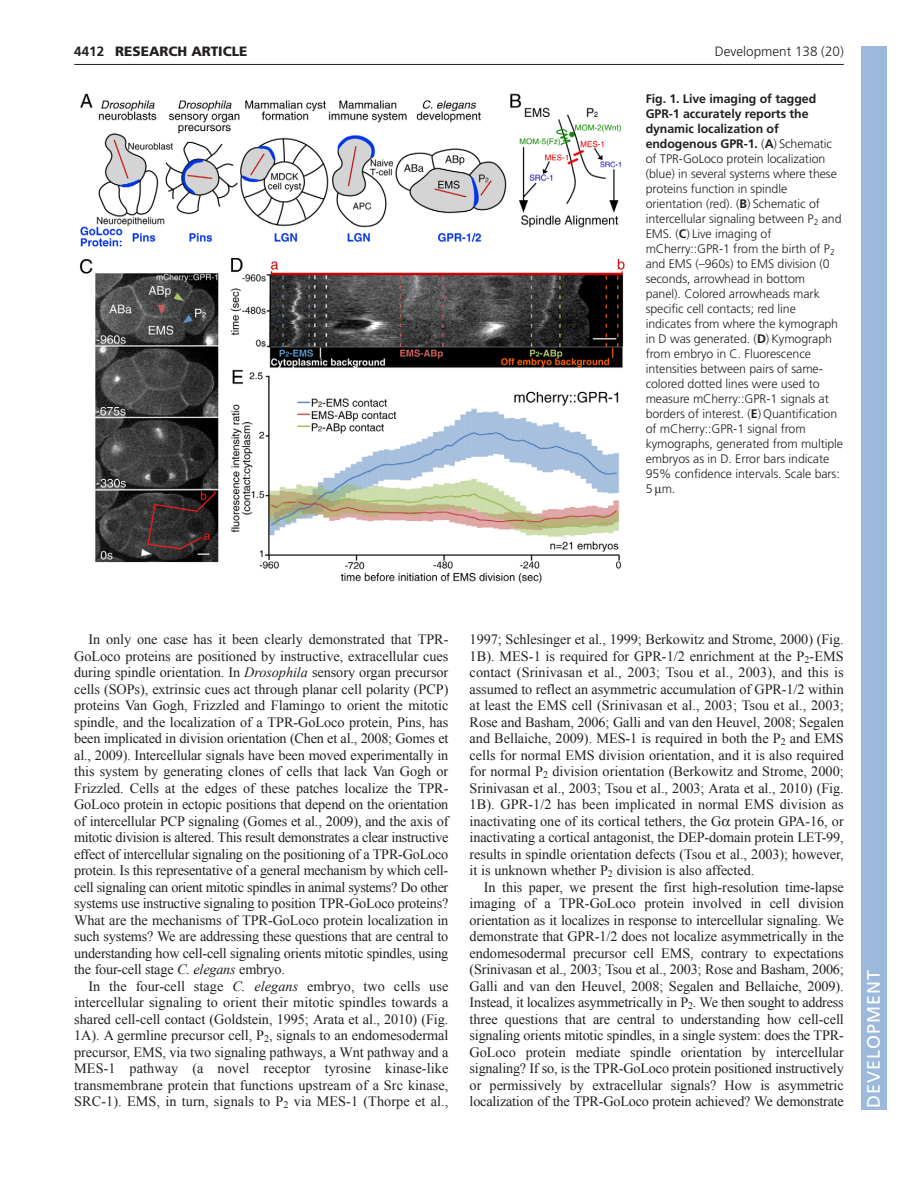
<style>
.page{position:relative;width:918px;height:1188px;background:#fff}
.page>*{position:absolute;margin:0;border:0;box-sizing:border-box;transform-origin:0 0}
.t1{font:18px "Frutiger LT Std";letter-spacing:.055em;color:#fff}
.t2{font:14.25px/16.5px "Times New Roman";letter-spacing:-.015em;color:#231f20;text-align:justify}
.t3{font:300 13.5px "Frutiger LT Std";color:#231f20}
.t4{font:900 13.5px "Frutiger LT Std";color:#231f20}
.t5{font:700 13.5px "Frutiger LT Std";color:#231f20}
.t6{font:300 12.3px/15px "Frutiger LT Std";letter-spacing:-.005em;color:#231f20}
.s1{font-weight:700}
.s2{font-style:italic}
</style>
<div class="page">
<hr style="left:74px;top:64px;width:770px;height:1px;background:#231f20">
<img style="left:79px;top:93px;width:546px;height:491px">
<div style="left:861px;top:46px;width:25px;height:1064px;background:#9cb9db"></div>
<p class="t5" style="left:74px;top:46px;width:32px">4412</p>
<p class="t4" style="left:115px;top:46px;width:134px">RESEARCH ARTICLE</p>
<p class="t3" style="left:715px;top:46px;width:131px">Development 138 (20)</p>
<p class="t6" style="left:646px;top:92px;width:199px"><span class="s1">Fig. 1. Live imaging of tagged<br>GPR-1 accurately reports the dynamic localization of endogenous GPR-1.</span> (<span class="s1">A</span>) Schematic of TPR-GoLoco protein localization (blue) in several systems where these proteins function in spindle orientation (red). (<span class="s1">B</span>) Schematic of intercellular signaling between P<sub>2</sub> and<br>EMS. (<span class="s1">C</span>) Live imaging of mCherry::GPR-1 from the birth of P<sub>2 </sub>and EMS (–960s) to EMS division (0 seconds, arrowhead in bottom panel). Colored arrowheads mark specific cell contacts; red line indicates from where the kymograph in D was generated. (<span class="s1">D</span>) Kymograph from embryo in C. Fluorescence intensities between pairs of same&shy;colored dotted lines were used to measure mCherry::GPR-1 signals at borders of interest. (<span class="s1">E</span>) Quantification of mCherry::GPR-1 signal from kymographs, generated from multiple embryos as in D. Error bars indicate<br>95% confidence intervals. Scale bars:<br>5 m.</p>
<p class="t2" style="left:74px;top:631px;width:376px;text-indent:14px">In only one case has it been clearly demonstrated that TPR-GoLoco proteins are positioned by instructive, extracellular cues during spindle orientation. In <span class="s2">Drosophila</span> sensory organ precursor cells (SOPs), extrinsic cues act through planar cell polarity (PCP) proteins Van Gogh, Frizzled and Flamingo to orient the mitotic spindle, and the localization of a TPR-GoLoco protein, Pins, has been implicated in division orientation (Chen et al., 2008; Gomes et al., 2009). Intercellular signals have been moved experimentally in this system by generating clones of cells that lack Van Gogh or Frizzled. Cells at the edges of these patches localize the TPR-GoLoco protein in ectopic positions that depend on the orientation of intercellular PCP signaling (Gomes et al., 2009), and the axis of mitotic division is altered. This result demonstrates a clear instructive effect of intercellular signaling on the positioning of a TPR-GoLoco protein. Is this representative of a general mechanism by which cell&shy;cell signaling can orient mitotic spindles in animal systems? Do other systems use instructive signaling to position TPR-GoLoco proteins?<br>What are the mechanisms of TPR-GoLoco protein localization in such systems? We are addressing these questions that are central to understanding how cell-cell signaling orients mitotic spindles, using the four-cell stage <span class="s2">C. elegans</span> embryo.</p>
<p class="t2" style="left:74px;top:978px;width:376px;text-indent:14px">In the four-cell stage <span class="s2">C. elegans</span> embryo, two cells use intercellular signaling to orient their mitotic spindles towards a shared cell-cell contact (Goldstein, 1995; Arata et al., 2010) (Fig.<br>1A). A germline precursor cell, P<sub>2</sub>, signals to an endomesodermal precursor, EMS, via two signaling pathways, a Wnt pathway and a MES-1 pathway (a novel receptor tyrosine kinase-like transmembrane protein that functions upstream of a Src kinase, SRC-1). EMS, in turn, signals to P<sub>2</sub> via MES-1 (Thorpe et al.,</p>
<p class="t2" style="left:470px;top:631px;width:376px">1997; Schlesinger et al., 1999; Berkowitz and Strome, 2000) (Fig.<br>1B). MES-1 is required for GPR-1/2 enrichment at the P<sub>2</sub>-EMS contact (Srinivasan et al., 2003; Tsou et al., 2003), and this is assumed to reflect an asymmetric accumulation of GPR-1/2 within at least the EMS cell (Srinivasan et al., 2003; Tsou et al., 2003; Rose and Basham, 2006; Galli and van den Heuvel, 2008; Segalen and Bellaiche, 2009). MES-1 is required in both the P<sub>2</sub> and EMS cells for normal EMS division orientation, and it is also required for normal P<sub>2</sub> division orientation (Berkowitz and Strome, 2000; Srinivasan et al., 2003; Tsou et al., 2003; Arata et al., 2010) (Fig.<br>1B). GPR-1/2 has been implicated in normal EMS division as inactivating one of its cortical tethers, the G protein GPA-16, or inactivating a cortical antagonist, the DEP-domain protein LET-99, results in spindle orientation defects (Tsou et al., 2003); however, it is unknown whether P<sub>2</sub> division is also affected.</p>
<p class="t2" style="left:470px;top:879px;width:376px;text-indent:14px">In this paper, we present the first high-resolution time-lapse imaging of a TPR-GoLoco protein involved in cell division orientation as it localizes in response to intercellular signaling. We demonstrate that GPR-1/2 does not localize asymmetrically in the endomesodermal precursor cell EMS, contrary to expectations (Srinivasan et al., 2003; Tsou et al., 2003; Rose and Basham, 2006; Galli and van den Heuvel, 2008; Segalen and Bellaiche, 2009).<br>Instead, it localizes asymmetrically in P<sub>2</sub>. We then sought to address three questions that are central to understanding how cell-cell signaling orients mitotic spindles, in a single system: does the TPR-GoLoco protein mediate spindle orientation by intercellular signaling? If so, is the TPR-GoLoco protein positioned instructively or permissively by extracellular signals? How is asymmetric localization of the TPR-GoLoco protein achieved? We demonstrate</p>
<p class="t1" style="left:863px;top:1108px;width:140px;rotate:-90deg">DEVELOPMENT</p>
</div>
